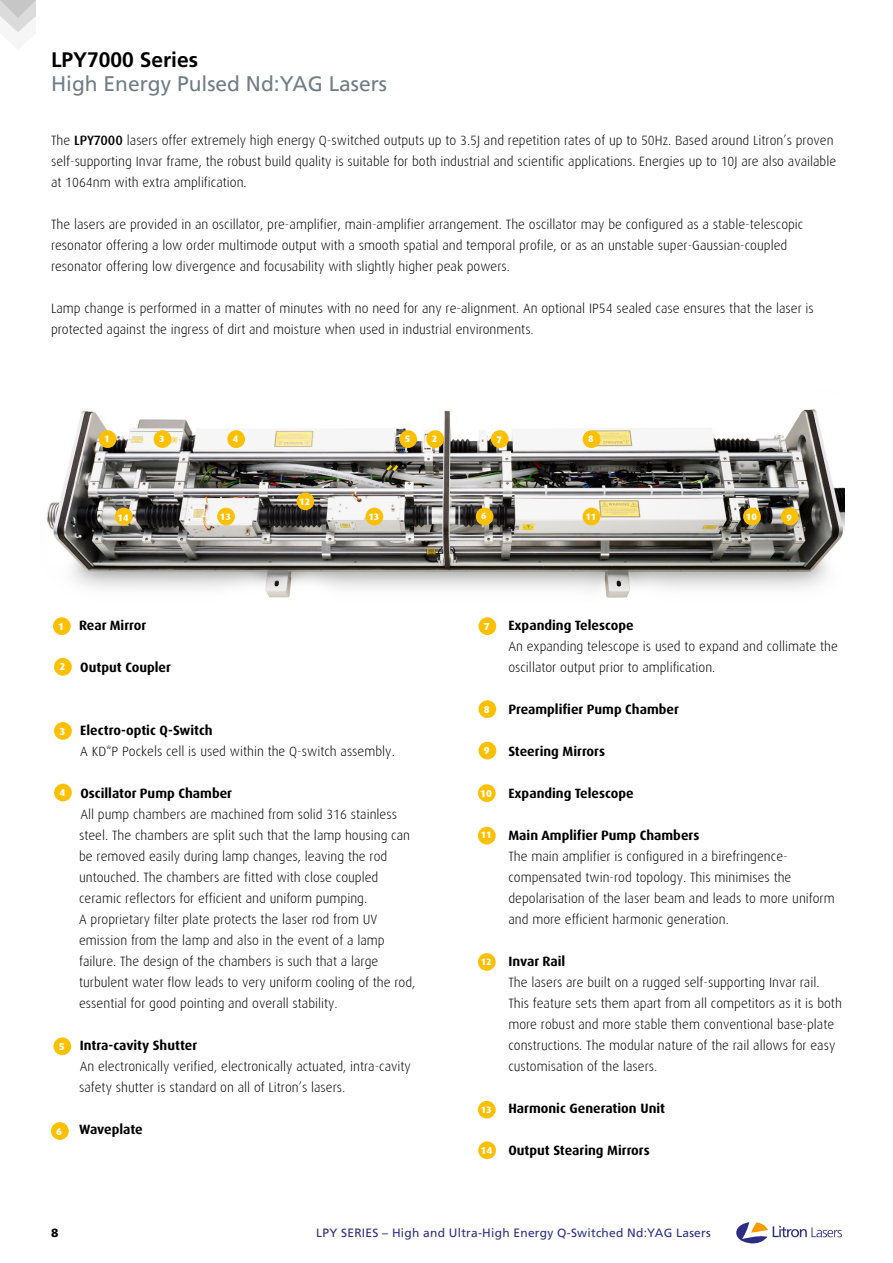
<style>
.page{position:relative;width:893px;height:1263px;background:#fff}
.page>*{position:absolute;margin:0;border:0;box-sizing:border-box;transform-origin:0 0}
.t1{font:21px "Frutiger LT";color:#717e86}
.t2{font:700 21px "Frutiger LT Std";color:#000}
.t3{font:300 13.5px/21px "Dax";color:#000}
.t4{font:700 13.5px "Dax Pro";color:#000}
.t5{font:12px "Frutiger LT";letter-spacing:.02em;color:#2d2e83}
.t6{font:900 12px "Frutiger LT";color:#000}
.t7{font:800 10.2px "Dax";color:#fff}
.t8{font:800 9.45px "Dax";color:#fff}
.s1{font-family:"Dax Pro";font-weight:500}
</style>
<div class="page">
<svg style="left:0;top:0;width:36px;height:32px"></svg>
<svg style="left:736px;top:1222px;width:106px;height:21px"></svg>
<img style="left:46px;top:409px;width:799px;height:189px">
<div style="left:99px;top:430px;width:18px;height:18px;background:#fcc002;border-radius:50%"></div>
<div style="left:426px;top:430px;width:18px;height:18px;background:#fcc002;border-radius:50%"></div>
<div style="left:154px;top:430px;width:17px;height:18px;background:#fcc002;border-radius:50%"></div>
<div style="left:227px;top:430px;width:18px;height:18px;background:#fcc002;border-radius:50%"></div>
<div style="left:399px;top:430px;width:18px;height:18px;background:#fcc002;border-radius:50%"></div>
<div style="left:476px;top:508px;width:17px;height:17px;background:#fcc002;border-radius:50%"></div>
<div style="left:491px;top:430px;width:18px;height:18px;background:#fcc002;border-radius:50%"></div>
<div style="left:583px;top:430px;width:17px;height:18px;background:#fcc002;border-radius:50%"></div>
<div style="left:781px;top:508px;width:18px;height:17px;background:#fcc002;border-radius:50%"></div>
<div style="left:743px;top:508px;width:18px;height:17px;background:#fcc002;border-radius:50%"></div>
<div style="left:583px;top:508px;width:17px;height:17px;background:#fcc002;border-radius:50%"></div>
<div style="left:297px;top:492px;width:17px;height:18px;background:#fcc002;border-radius:50%"></div>
<div style="left:366px;top:508px;width:17px;height:17px;background:#fcc002;border-radius:50%"></div>
<div style="left:217px;top:508px;width:18px;height:17px;background:#fcc002;border-radius:50%"></div>
<div style="left:115px;top:508px;width:18px;height:17px;background:#fcc002;border-radius:50%"></div>
<div style="left:53px;top:617px;width:18px;height:18px;background:#fcc002;border-radius:50%"></div>
<div style="left:54px;top:658px;width:18px;height:18px;background:#fcc002;border-radius:50%"></div>
<div style="left:54px;top:722px;width:18px;height:18px;background:#fcc002;border-radius:50%"></div>
<div style="left:54px;top:784px;width:18px;height:17px;background:#fcc002;border-radius:50%"></div>
<div style="left:53px;top:1037px;width:18px;height:18px;background:#fcc002;border-radius:50%"></div>
<div style="left:51px;top:1122px;width:18px;height:18px;background:#fcc002;border-radius:50%"></div>
<div style="left:478px;top:617px;width:18px;height:18px;background:#fcc002;border-radius:50%"></div>
<div style="left:478px;top:700px;width:18px;height:18px;background:#fcc002;border-radius:50%"></div>
<div style="left:479px;top:742px;width:17px;height:17px;background:#fcc002;border-radius:50%"></div>
<div style="left:478px;top:784px;width:18px;height:18px;background:#fcc002;border-radius:50%"></div>
<div style="left:478px;top:1141px;width:18px;height:18px;background:#fcc002;border-radius:50%"></div>
<div style="left:478px;top:1101px;width:18px;height:17px;background:#fcc002;border-radius:50%"></div>
<div style="left:478px;top:953px;width:18px;height:18px;background:#fcc002;border-radius:50%"></div>
<div style="left:478px;top:827px;width:18px;height:17px;background:#fcc002;border-radius:50%"></div>
<h1 class="t2" style="left:51px;top:47px;width:149px">LPY7000 Series</h1>
<h1 class="t1" style="left:51px;top:71px;width:338px">High Energy Pulsed Nd:YAG Lasers</h1>
<p class="t3" style="left:51px;top:130px;width:787px">The <span class="s1">LPY7000</span> lasers offer extremely high energy Q-switched outputs up to 3.5J and repetition rates of up to 50Hz. Based around Litron’s proven self-supporting Invar frame, the robust build quality is suitable for both industrial and scientific applications. Energies up to 10J are also available at 1064nm with extra amplification.</p>
<p class="t3" style="left:51px;top:214px;width:754px">The lasers are provided in an oscillator, pre-amplifier, main-amplifier arrangement. The oscillator may be configured as a stable-telescopic resonator offering a low order multimode output with a smooth spatial and temporal profile, or as an unstable super-Gaussian-coupled resonator offering low divergence and focusability with slightly higher peak powers.</p>
<p class="t3" style="left:51px;top:298px;width:764px">Lamp change is performed in a matter of minutes with no need for any re-alignment. An optional IP54 sealed case ensures that the laser is protected against the ingress of dirt and moisture when used in industrial environments.</p>
<p class="t8" style="left:104px;top:433px;width:7px">1</p>
<p class="t8" style="left:159px;top:433px;width:7px">3</p>
<p class="t8" style="left:233px;top:433px;width:7px">4</p>
<p class="t8" style="left:405px;top:433px;width:7px">5</p>
<p class="t8" style="left:432px;top:433px;width:7px">2</p>
<p class="t8" style="left:299px;top:496px;width:12px">12</p>
<p class="t8" style="left:118px;top:512px;width:12px">14</p>
<p class="t8" style="left:220px;top:511px;width:12px">13</p>
<p class="t8" style="left:368px;top:511px;width:12px">13</p>
<p class="t8" style="left:496px;top:435px;width:7px">7</p>
<p class="t8" style="left:588px;top:433px;width:7px">8</p>
<p class="t8" style="left:481px;top:511px;width:7px">6</p>
<p class="t8" style="left:585px;top:511px;width:12px">11</p>
<p class="t8" style="left:746px;top:511px;width:12px">10</p>
<p class="t8" style="left:786px;top:512px;width:7px">9</p>
<p class="t7" style="left:58px;top:620px;width:7px">1</p>
<p class="t7" style="left:59px;top:661px;width:7px">2</p>
<p class="t4" style="left:79px;top:616px;width:69px">Rear Mirror</p>
<p class="t4" style="left:80px;top:658px;width:92px">Output Coupler</p>
<p class="t7" style="left:59px;top:725px;width:7px">3</p>
<p class="t7" style="left:59px;top:787px;width:7px">4</p>
<p class="t7" style="left:59px;top:1040px;width:7px">5</p>
<p class="t7" style="left:56px;top:1125px;width:7px">6</p>
<p class="t4" style="left:80px;top:721px;width:134px">Electro-optic Q-Switch</p>
<p class="t3" style="left:80px;top:741px;width:316px">A KD*P Pockels cell is used within the Q-switch assembly.</p>
<p class="t4" style="left:80px;top:784px;width:153px">Oscillator Pump Chamber</p>
<p class="t3" style="left:79px;top:804px;width:338px">All pump chambers are machined from solid 316 stainless steel. The chambers are split such that the lamp housing can be removed easily during lamp changes, leaving the rod untouched. The chambers are fitted with close coupled ceramic reflectors for efficient and uniform pumping.<br>A proprietary filter plate protects the laser rod from UV emission from the lamp and also in the event of a lamp failure. The design of the chambers is such that a large turbulent water flow leads to very uniform cooling of the rod, essential for good pointing and overall stability.</p>
<p class="t4" style="left:80px;top:1036px;width:119px">Intra-cavity Shutter</p>
<p class="t3" style="left:79px;top:1056px;width:333px">An electronically verified, electronically actuated, intra-cavity safety shutter is standard on all of Litron’s lasers.</p>
<p class="t4" style="left:79px;top:1120px;width:65px">Waveplate</p>
<p class="t7" style="left:484px;top:620px;width:7px">7</p>
<p class="t7" style="left:484px;top:703px;width:7px">8</p>
<p class="t7" style="left:484px;top:745px;width:7px">9</p>
<p class="t7" style="left:480px;top:787px;width:13px">10</p>
<p class="t8" style="left:481px;top:830px;width:12px">11</p>
<p class="t8" style="left:481px;top:957px;width:12px">12</p>
<p class="t8" style="left:481px;top:1104px;width:12px">13</p>
<p class="t7" style="left:481px;top:1144px;width:13px">14</p>
<p class="t4" style="left:508px;top:616px;width:127px">Expanding Telescope</p>
<p class="t3" style="left:508px;top:636px;width:331px">An expanding telescope is used to expand and collimate the oscillator output prior to amplification.</p>
<p class="t4" style="left:508px;top:700px;width:172px">Preamplifier Pump Chamber</p>
<p class="t4" style="left:508px;top:742px;width:98px">Steering Mirrors</p>
<p class="t4" style="left:508px;top:784px;width:127px">Expanding Telescope</p>
<p class="t4" style="left:508px;top:826px;width:193px">Main Amplifier Pump Chambers</p>
<p class="t3" style="left:508px;top:846px;width:328px">The main amplifier is configured in a birefringence&shy;compensated twin-rod topology. This minimises the depolarisation of the laser beam and leads to more uniform and more efficient harmonic generation.</p>
<p class="t4" style="left:508px;top:952px;width:59px">Invar Rail</p>
<p class="t3" style="left:508px;top:972px;width:335px">The lasers are built on a rugged self-supporting Invar rail.<br>This feature sets them apart from all competitors as it is both more robust and more stable them conventional base-plate constructions. The modular nature of the rail allows for easy customisation of the lasers.</p>
<p class="t4" style="left:508px;top:1099px;width:158px">Harmonic Generation Unit</p>
<p class="t4" style="left:508px;top:1141px;width:143px">Output Stearing Mirrors</p>
<p class="t6" style="left:51px;top:1226px;width:9px">8</p>
<p class="t5" style="left:316px;top:1226px;width:396px">LPY SERIES – High and Ultra-High Energy Q-Switched Nd:YAG Lasers</p>
</div>
